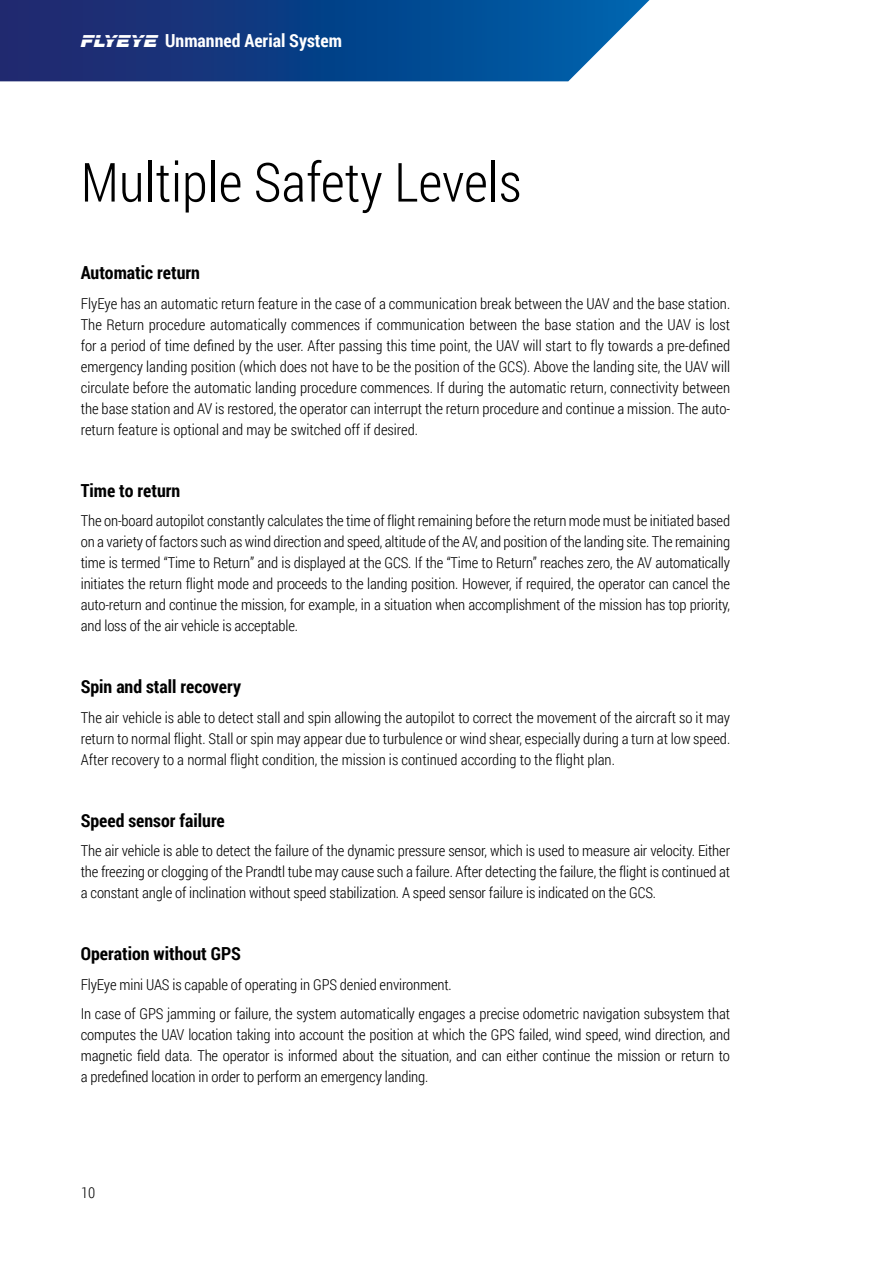
<style>
.page{position:relative;width:893px;height:1263px;background:#fff}
.page>*{position:absolute;margin:0;border:0;box-sizing:border-box;transform-origin:0 0}
.t1{font:300 54px "Roboto Condensed";color:#000}
.t2{font:700 18px "Roboto Condensed";color:#000}
.t3{font:700 18px "Roboto Condensed";color:#fff}
.t4{font:300 15px/21px "Roboto Condensed";letter-spacing:-.01em;color:#000;text-align:justify}
.s1{font-family:"WBE";font-weight:400}
</style>
<div class="page">
<svg style="left:0;top:0;width:650px;height:81px;background:#194a8e"></svg>
<p class="t3" style="left:81px;top:28px;width:262px"><span class="s1">FLYEYE</span> Unmanned Aerial System</p>
<h1 class="t1" style="left:81px;top:145px;width:442px">Multiple Safety Levels</h1>
<p class="t2" style="left:81px;top:260px;width:121px">Automatic return</p>
<p class="t4" style="left:81px;top:292px;width:651px">FlyEye has an automatic return feature in the case of a communication break between the UAV and the base station.<br>The Return procedure automatically commences if communication between the base station and the UAV is lost for a period of time defined by the user. After passing this time point, the UAV will start to fly towards a pre-defined emergency landing position (which does not have to be the position of the GCS). Above the landing site, the UAV will circulate before the automatic landing procedure commences. If during the automatic return, connectivity between the base station and AV is restored, the operator can interrupt the return procedure and continue a mission. The auto&shy;return feature is optional and may be switched off if desired.</p>
<p class="t2" style="left:81px;top:477px;width:101px">Time to return</p>
<p class="t4" style="left:81px;top:510px;width:651px">The on-board autopilot constantly calculates the time of flight remaining before the return mode must be initiated based on a variety of factors such as wind direction and speed, altitude of the AV, and position of the landing site. The remaining time is termed “Time to Return” and is displayed at the GCS. If the “Time to Return” reaches zero, the AV automatically initiates the return flight mode and proceeds to the landing position. However, if required, the operator can cancel the auto-return and continue the mission, for example, in a situation when accomplishment of the mission has top priority, and loss of the air vehicle is acceptable.</p>
<p class="t2" style="left:81px;top:674px;width:162px">Spin and stall recovery</p>
<p class="t4" style="left:81px;top:706px;width:651px">The air vehicle is able to detect stall and spin allowing the autopilot to correct the movement of the aircraft so it may return to normal flight. Stall or spin may appear due to turbulence or wind shear, especially during a turn at low speed.<br>After recovery to a normal flight condition, the mission is continued according to the flight plan.</p>
<p class="t2" style="left:81px;top:807px;width:145px">Speed sensor failure</p>
<p class="t4" style="left:81px;top:840px;width:651px">The air vehicle is able to detect the failure of the dynamic pressure sensor, which is used to measure air velocity. Either the freezing or clogging of the Prandtl tube may cause such a failure. After detecting the failure, the flight is continued at a constant angle of inclination without speed stabilization. A speed sensor failure is indicated on the GCS.</p>
<p class="t2" style="left:81px;top:941px;width:162px">Operation without GPS</p>
<p class="t4" style="left:81px;top:969px;width:651px;line-height:29.5px">FlyEye mini UAS is capable of operating in GPS denied environment.<br>In case of GPS jamming or failure, the system automatically engages a precise odometric navigation subsystem that</p>
<p class="t4" style="left:81px;top:1024px;width:651px">computes the UAV location taking into account the position at which the GPS failed, wind speed, wind direction, and magnetic field data. The operator is informed about the situation, and can either continue the mission or return to a predefined location in order to perform an emergency landing.</p>
<p class="t4" style="left:81px;top:1181px;width:16px">10</p>
</div>
